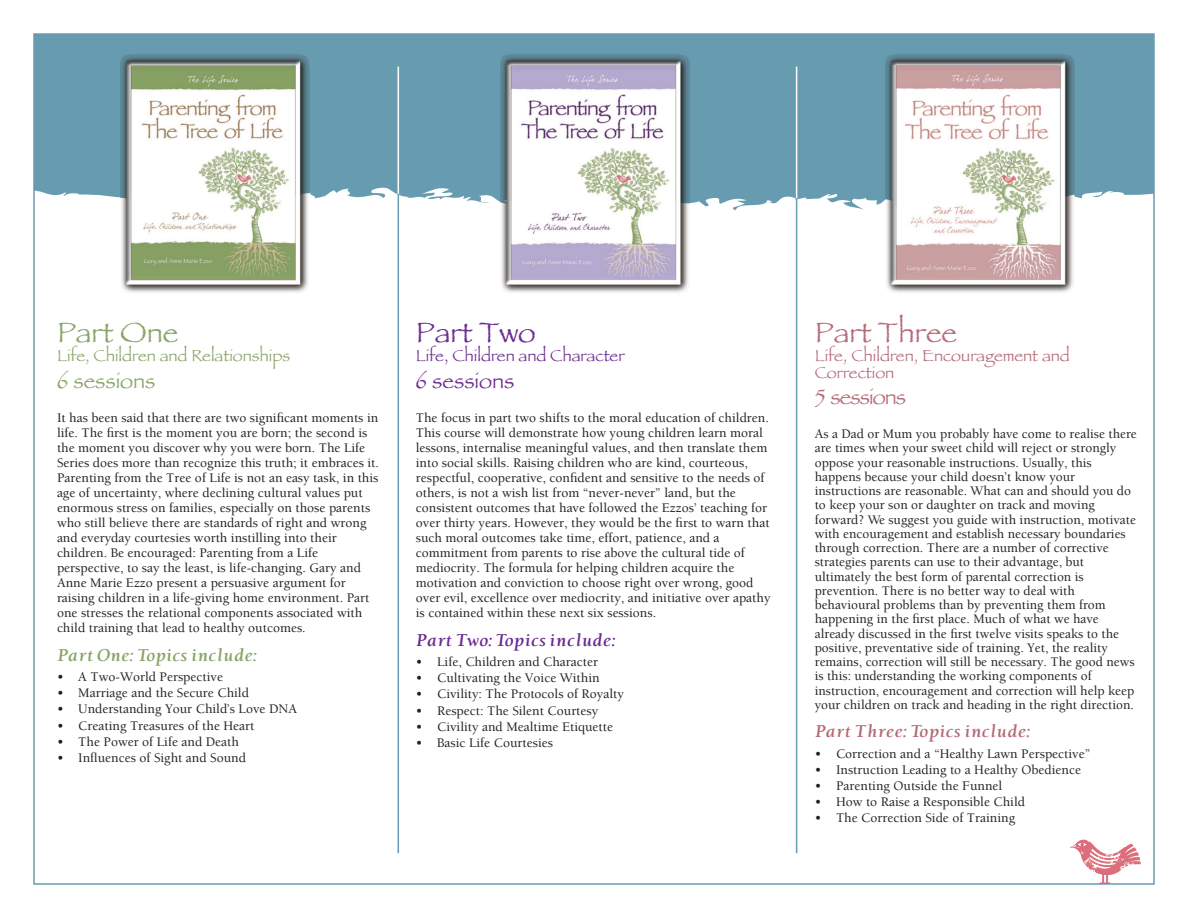
<style>
.page{position:relative;width:1188px;height:918px;background:#fff}
.page>*{position:absolute;margin:0;border:0;box-sizing:border-box;transform-origin:0 0}
.t1{font:29.25px "Papyrus";color:#b46b77}
.t2{font:29.25px "Papyrus";color:#88a466}
.t3{font:29.25px "Papyrus";color:#6c2c91}
.t4{font:21.75px "Papyrus";color:#88a466}
.t5{font:21.75px "Papyrus";color:#6c2c91}
.t6{font:21.75px "Papyrus";letter-spacing:-.04em;color:#b46b77}
.t7{font:16.5px/16.5px "Papyrus";color:#b46b77}
.t8{font:16.5px "Papyrus";color:#88a466}
.t9{font:16.5px "Papyrus";color:#6c2c91}
.t10{font:italic 700 16.5px "Berkeley Oldstyle";color:#b46b77}
.t11{font:italic 700 16.5px "Berkeley Oldstyle";color:#88a466}
.t12{font:italic 700 16.5px "Berkeley Oldstyle";color:#6c2c91}
.t13{font:500 13.5px/15px "Berkeley";color:#231f20}
</style>
<div class="page">
<svg style="left:34px;top:34px;width:1120px;height:176px;background:#70a1b5"></svg>
<img style="left:121px;top:54px;width:189px;height:239px">
<img style="left:501px;top:54px;width:188px;height:239px">
<img style="left:886px;top:54px;width:189px;height:239px">
<hr style="left:398px;top:67px;width:1px;height:786px;background:#669cb1">
<hr style="left:796px;top:67px;width:1px;height:786px;background:#669cb1">
<hr style="left:398px;top:67px;width:1px;height:127px;background:#fff">
<hr style="left:796px;top:67px;width:1px;height:131px;background:#fff">
<svg style="left:1070px;top:840px;width:71px;height:44px"></svg>
<h1 class="t2" style="left:57px;top:314px;width:123px">Part One</h1>
<p class="t8" style="left:57px;top:346px;width:235px">Life, Children and Relationships</p>
<h2 class="t4" style="left:57px;top:367px;width:100px">6 sessions</h2>
<p class="t13" style="left:57px;top:411px;width:323px">It has been said that there are two significant moments in life. The first is the moment you are born; the second is the moment you discover why you were born. The Life Series does more than recognize this truth; it embraces it.<br>Parenting from the Tree of Life is not an easy task, in this age of uncertainty, where declining cultural values put enormous stress on families, especially on those parents who still believe there are standards of right and wrong and everyday courtesies worth instilling into their children. Be encouraged: Parenting from a Life perspective, to say the least, is life-changing. Gary and Anne Marie Ezzo present a persuasive argument for raising children in a life-giving home environment. Part one stresses the relational components associated with child training that lead to healthy outcomes.</p>
<p class="t11" style="left:57px;top:645px;width:201px">Part One: Topics include:</p>
<p class="t13" style="left:57px;top:670px;width:168px">• A Two-World Perspective</p>
<p class="t13" style="left:57px;top:686px;width:193px">• Marriage and the Secure Child</p>
<p class="t13" style="left:57px;top:703px;width:242px">• Understanding Your Child’s Love DNA</p>
<p class="t13" style="left:57px;top:719px;width:199px">• Creating Treasures of the Heart</p>
<p class="t13" style="left:57px;top:735px;width:184px">• The Power of Life and Death</p>
<p class="t13" style="left:57px;top:751px;width:190px">• Influences of Sight and Sound</p>
<h1 class="t3" style="left:416px;top:314px;width:121px">Part Two</h1>
<p class="t9" style="left:416px;top:346px;width:210px">Life, Children and Character</p>
<h2 class="t5" style="left:416px;top:367px;width:100px">6 sessions</h2>
<p class="t13" style="left:416px;top:411px;width:356px">The focus in part two shifts to the moral education of children.<br>This course will demonstrate how young children learn moral lessons, internalise meaningful values, and then translate them into social skills. Raising children who are kind, courteous, respectful, cooperative, confident and sensitive to the needs of others, is not a wish list from “never-never” land, but the consistent outcomes that have followed the Ezzos’ teaching for over thirty years. However, they would be the first to warn that such moral outcomes take time, effort, patience, and a commitment from parents to rise above the cultural tide of mediocrity. The formula for helping children acquire the motivation and conviction to choose right over wrong, good over evil, excellence over mediocrity, and initiative over apathy is contained within these next six sessions.</p>
<p class="t12" style="left:416px;top:630px;width:201px">Part Two: Topics include:</p>
<p class="t13" style="left:416px;top:655px;width:184px">• Life, Children and Character</p>
<p class="t13" style="left:416px;top:671px;width:185px">• Cultivating the Voice Within</p>
<p class="t13" style="left:416px;top:688px;width:210px">• Civility: The Protocols of Royalty</p>
<p class="t13" style="left:416px;top:704px;width:184px">• Respect: The Silent Courtesy</p>
<p class="t13" style="left:416px;top:720px;width:199px">• Civility and Mealtime Etiquette</p>
<p class="t13" style="left:416px;top:736px;width:139px">• Basic Life Courtesies</p>
<h1 class="t1" style="left:815px;top:314px;width:144px">Part Three</h1>
<p class="t7" style="left:815px;top:349px;width:257px">Life, Children, Encouragement and<br>Correction</p>
<h2 class="t6" style="left:815px;top:384px;width:93px">5 sessions</h2>
<p class="t13" style="left:815px;top:428px;width:324px;line-height:14.2px">As a Dad or Mum you probably have come to realise there are times when your sweet child will reject or strongly oppose your reasonable instructions. Usually, this happens because your child doesn’t know your instructions are reasonable. What can and should you do to keep your son or daughter on track and moving forward? We suggest you guide with instruction, motivate with encouragement and establish necessary boundaries through correction. There are a number of corrective strategies parents can use to their advantage, but ultimately the best form of parental correction is prevention. There is no better way to deal with behavioural problems than by preventing them from happening in the first place. Much of what we have already discussed in the first twelve visits speaks to the positive, preventative side of training. Yet, the reality remains, correction will still be necessary. The good news is this: understanding the working components of instruction, encouragement and correction will help keep your children on track and heading in the right direction.</p>
<p class="t10" style="left:815px;top:721px;width:217px">Part Three: Topics include:</p>
<p class="t13" style="left:815px;top:747px;width:277px">• Correction and a “Healthy Lawn Perspective”</p>
<p class="t13" style="left:815px;top:763px;width:268px">• Instruction Leading to a Healthy Obedience</p>
<p class="t13" style="left:815px;top:779px;width:189px">• Parenting Outside the Funnel</p>
<p class="t13" style="left:815px;top:795px;width:212px">• How to Raise a Responsible Child</p>
<p class="t13" style="left:815px;top:812px;width:202px">• The Correction Side of Training</p>
</div>
